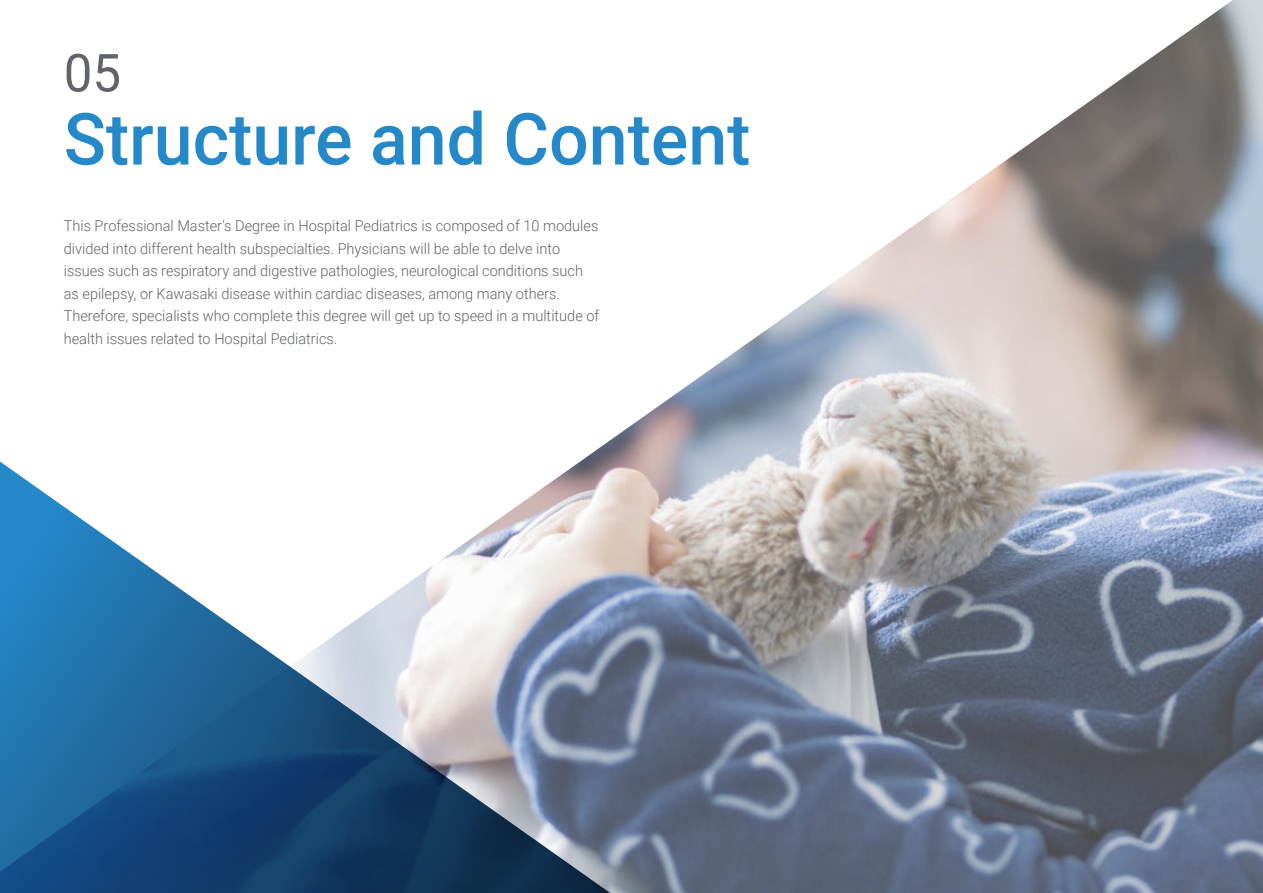
<style>
.page{position:relative;width:1263px;height:893px;background:#fff}
.page>*{position:absolute;margin:0;border:0;box-sizing:border-box;transform-origin:0 0}
.t1{font:500 72px "Roboto";color:#2488c9}
.t2{font:52.5px "Roboto";color:#61646a}
.t3{font:300 15px/22.5px "Roboto";color:#61646a}
</style>
<div class="page">
<img style="left:602px;top:0;width:661px;height:893px">
<svg style="left:0;top:446px;width:640px;height:447px"></svg>
<h2 class="t2" style="left:64px;top:36px;width:59px">05</h2>
<h1 class="t1" style="left:64px;top:89px;width:688px">Structure and Content</h1>
<p class="t3" style="left:64px;top:214px;width:537px">This Professional Master's Degree in Hospital Pediatrics is composed of 10 modules divided into different health subspecialties. Physicians will be able to delve into issues such as respiratory and digestive pathologies, neurological conditions such as epilepsy, or Kawasaki disease within cardiac diseases, among many others.<br>Therefore, specialists who complete this degree will get up to speed in a multitude of health issues related to Hospital Pediatrics.</p>
</div>
